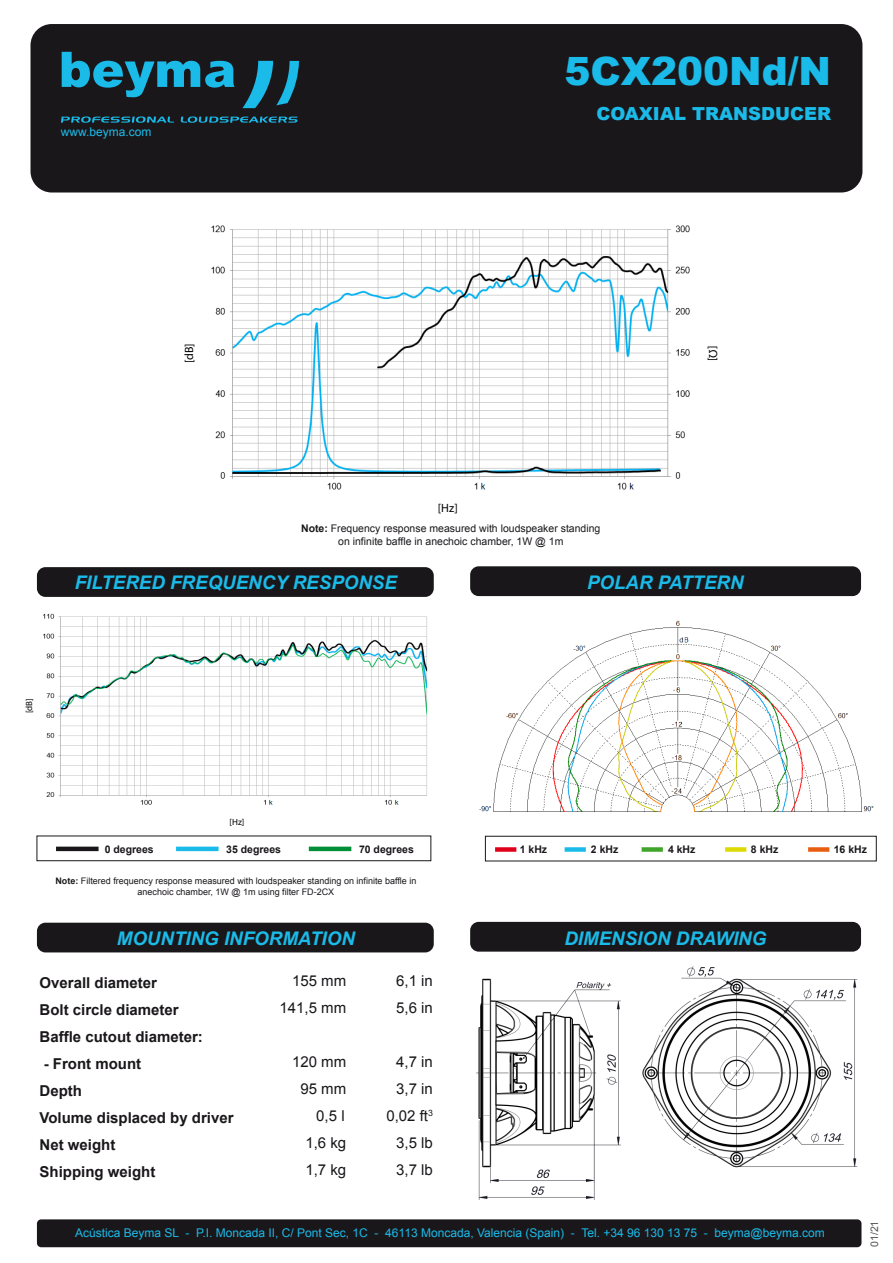
<style>
.page{position:relative;width:893px;height:1263px;background:#fff}
.page>*{position:absolute;margin:0;border:0;box-sizing:border-box;transform-origin:0 0}
.t1{font:900 39px "Arial";color:#1bbbe9}
.t2{font:italic 700 18.75px "Arial";color:#1bbbe9}
.t3{font:900 18px "Arial";color:#1bbbe9}
.t4{font:700 15px/27px "Arial";color:#1a171b}
.t5{font:15px "Arial";color:#1a171b}
.t6{font:12px "Arial";color:#1bbbe9}
.t7{font:12px "Myriad Pro";color:#000}
.t8{font:10.5px/12.6px "Arial";color:#1a171b;text-align:center}
.t9{font:700 10.5px "Arial";color:#1a171b}
.t10{font:9px/10.8px "Arial";color:#1a171b;text-align:center}
.t11{font:9px "Myriad Pro";color:#000}
.s1{font-weight:700}
</style>
<div class="page">
<div style="left:31px;top:24px;width:831px;height:168px;background:#1a171b;border-radius:21px"></div>
<svg style="left:61px;top:52px;width:238px;height:71px"></svg>
<div style="left:470px;top:922px;width:391px;height:30px;background:#1a171b;border-radius:9px"></div>
<div style="left:37px;top:1219px;width:824px;height:28px;background:#1a171b;border-radius:4px"></div>
<img style="left:476px;top:966px;width:382px;height:234px">
<img style="left:211px;top:225px;width:479px;height:265px">
<div style="left:37px;top:923px;width:397px;height:29px;background:#1a171b;border-radius:9px"></div>
<div style="left:470px;top:566px;width:391px;height:30px;background:#1a171b;border-radius:9px"></div>
<img style="left:43px;top:613px;width:385px;height:192px">
<div style="left:37px;top:567px;width:397px;height:30px;background:#1a171b;border-radius:9px"></div>
<hr style="left:56px;top:847px;width:43px;height:4px;background:#1a171b">
<hr style="left:176px;top:847px;width:43px;height:4px;background:#1bbbe9">
<hr style="left:309px;top:847px;width:42px;height:4px;background:#008f36">
<div style="left:37px;top:836px;width:394px;height:25px;border:1px solid #1a171b"></div>
<img style="left:479px;top:620px;width:395px;height:192px">
<div style="left:495px;top:847px;width:21px;height:5px;background:#e1001a"></div>
<div style="left:485px;top:836px;width:392px;height:25px;border:1px solid #1a171b"></div>
<div style="left:565px;top:847px;width:21px;height:5px;background:#1bbbe9"></div>
<div style="left:642px;top:847px;width:21px;height:5px;background:#40a52b"></div>
<div style="left:725px;top:847px;width:21px;height:5px;background:#deda00"></div>
<div style="left:808px;top:847px;width:21px;height:5px;background:#e85d10"></div>
<p class="t6" style="left:61px;top:124px;width:92px">www.beyma.com</p>
<p class="t7" style="left:182px;top:363px;width:22px;rotate:-90deg">[dB]</p>
<h1 class="t1" style="left:564px;top:43px;width:268px">5CX200Nd/N</h1>
<h3 class="t3" style="left:597px;top:101px;width:236px">COAXIAL TRANSDUCER</h3>
<p class="t7" style="left:438px;top:501px;width:21px">[Hz]</p>
<p class="t8" style="left:301px;top:523px;width:301px"><span class="s1">Note:</span> Frequency response measured with loudspeaker standing on infinite baffle in anechoic chamber, 1W @ 1m</p>
<h2 class="t2" style="left:587px;top:570px;width:158px">POLAR PATTERN</h2>
<h2 class="t2" style="left:75px;top:570px;width:324px">FILTERED FREQUENCY RESPONSE</h2>
<p class="t11" style="left:23px;top:713px;width:17px;rotate:-90deg">[dB]</p>
<p class="t11" style="left:230px;top:816px;width:16px">[Hz]</p>
<p class="t9" style="left:105px;top:842px;width:51px">0 degrees</p>
<p class="t9" style="left:226px;top:842px;width:56px">35 degrees</p>
<p class="t9" style="left:359px;top:842px;width:56px">70 degrees</p>
<p class="t9" style="left:520px;top:843px;width:29px">1 kHz</p>
<p class="t9" style="left:591px;top:843px;width:29px">2 kHz</p>
<p class="t9" style="left:668px;top:843px;width:29px">4 kHz</p>
<p class="t9" style="left:751px;top:843px;width:29px">8 kHz</p>
<p class="t9" style="left:834px;top:843px;width:35px">16 kHz</p>
<p class="t10" style="left:55px;top:876px;width:363px"><span class="s1">Note:</span> Filtered frequency response measured with loudspeaker standing on infinite baffle in anechoic chamber, 1W @ 1m using filter FD-2CX</p>
<h2 class="t2" style="left:117px;top:926px;width:240px">MOUNTING INFORMATION</h2>
<h2 class="t2" style="left:564px;top:926px;width:204px">DIMENSION DRAWING</h2>
<p class="t4" style="left:40px;top:969px;width:165px">Overall diameter<br>Bolt circle diameter<br>Baffle cutout diameter:</p>
<p class="t4" style="left:40px;top:1050px;width:195px">- Front mount<br>Depth<br>Volume displaced by driver<br>Net weight<br>Shipping weight</p>
<p class="t5" style="left:292px;top:971px;width:56px">155 mm</p>
<p class="t5" style="left:396px;top:971px;width:38px">6,1 in</p>
<p class="t5" style="left:279px;top:998px;width:68px">141,5 mm</p>
<p class="t5" style="left:396px;top:998px;width:38px">5,6 in</p>
<p class="t5" style="left:292px;top:1052px;width:56px">120 mm</p>
<p class="t5" style="left:396px;top:1052px;width:38px">4,7 in</p>
<p class="t5" style="left:300px;top:1079px;width:47px">95 mm</p>
<p class="t5" style="left:396px;top:1079px;width:38px">3,7 in</p>
<p class="t5" style="left:316px;top:1106px;width:30px">0,5 l</p>
<p class="t5" style="left:386px;top:1106px;width:48px">0,02 ft<sup>3</sup></p>
<p class="t5" style="left:305px;top:1133px;width:42px">1,6 kg</p>
<p class="t5" style="left:396px;top:1133px;width:38px">3,5 lb</p>
<p class="t5" style="left:305px;top:1160px;width:42px">1,7 kg</p>
<p class="t5" style="left:396px;top:1160px;width:38px">3,7 lb</p>
<p class="t6" style="left:75px;top:1225px;width:751px">Acústica Beyma SL - P.I. Moncada II, C/ Pont Sec, 1C - 46113 Moncada, Valencia (Spain) - Tel. +34 96 130 13 75 - beyma@beyma.com</p>
<p class="t8" style="left:868px;top:1247px;width:28px;rotate:-90deg">01/21</p>
</div>
